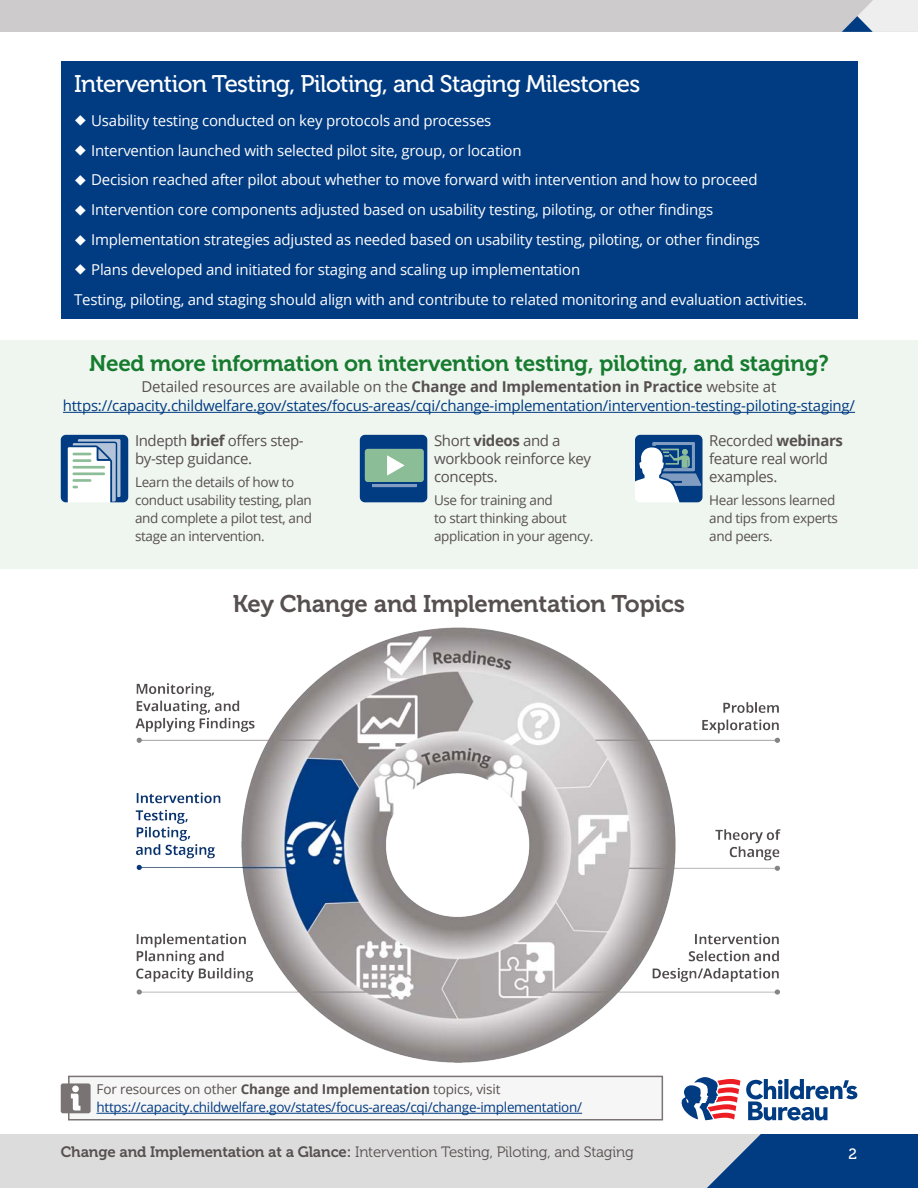
<style>
.page{position:relative;width:918px;height:1188px;background:#fff}
.page>*{position:absolute;margin:0;border:0;box-sizing:border-box;transform-origin:0 0}
.t1{font:24px "Museo 500";letter-spacing:-.025em;color:#fff}
.t2{font:24px "Museo 700";letter-spacing:-.01em;color:#575050}
.t3{font:22.5px "Museo 700";letter-spacing:-.01em;color:#177b2f}
.t4{font:15px/29.8px "Open Sans";letter-spacing:-.015em;color:#fff}
.t5{font:15px/19.5px "Open Sans";letter-spacing:-.015em;color:#013b82;text-align:center}
.t6{font:15px/18px "Open Sans";letter-spacing:-.025em;color:#575050}
.t7{font:15px "Museo 300";letter-spacing:-.01em;color:#575050}
.t8{font:15px "Museo 500";color:#fff}
.t9{font:13.5px/18px "Open Sans";letter-spacing:-.025em;color:#575050}
.t10{font:13.5px/18px "Open Sans";letter-spacing:-.02em;color:#013b82}
.s1{color:#575050}
.s2{font-weight:700;color:#575050}
.s3{font-weight:700}
.s4{font-family:"Museo 700"}
</style>
<div class="page">
<div style="left:0;top:1134px;width:918px;height:54px;background:#dddcdc"></div>
<svg style="left:707px;top:1134px;width:211px;height:54px;background:#1d4f8d"></svg>
<div style="left:0;top:0;width:918px;height:32px;background:#cdcbcb"></div>
<svg style="left:842px;top:0;width:76px;height:32px"></svg>
<div style="left:0;top:340px;width:918px;height:229px;background:#eff6f0"></div>
<hr style="left:63px;top:412px;width:792px;height:1px;background:#013b82">
<div style="left:61px;top:61px;width:796px;height:258px;background:#013b82"></div>
<svg style="left:61px;top:435px;width:67px;height:67px"></svg>
<svg style="left:360px;top:435px;width:67px;height:67px;background:#447890"></svg>
<hr style="left:372px;top:484px;width:44px;height:3px;background:#809dc1">
<svg style="left:635px;top:435px;width:68px;height:67px"></svg>
<div style="left:69px;top:1076px;width:593px;height:44px;background:#f7f6f6"></div>
<hr style="left:97px;top:1113px;width:485px;height:1px;background:#013b82">
<img style="left:135px;top:627px;width:646px;height:435px">
<div style="left:68px;top:1076px;width:595px;height:44px;border:2px solid #797373"></div>
<div style="left:61px;top:1083px;width:30px;height:30px;background:#797373;border-radius:2px"></div>
<svg style="left:71px;top:1094px;width:9px;height:17px"></svg>
<div style="left:72px;top:1086px;width:7px;height:6px;background:#fff;border-radius:50%"></div>
<svg style="left:682px;top:1077px;width:58px;height:43px"></svg>
<svg style="left:746px;top:1079px;width:111px;height:41px"></svg>
<h1 class="t1" style="left:74px;top:71px;width:568px">Intervention Testing, Piloting, and Staging Milestones</h1>
<p class="t4" style="left:74px;top:105px;width:419px">◆ Usability testing conducted on key protocols and processes</p>
<p class="t4" style="left:74px;top:135px;width:449px">◆ Intervention launched with selected pilot site, group, or location</p>
<p class="t4" style="left:74px;top:165px;width:685px">◆ Decision reached after pilot about whether to move forward with intervention and how to proceed</p>
<p class="t4" style="left:74px;top:195px;width:640px">◆ Intervention core components adjusted based on usability testing, piloting, or other findings</p>
<p class="t4" style="left:74px;top:225px;width:687px">◆ Implementation strategies adjusted as needed based on usability testing, piloting, or other findings</p>
<p class="t4" style="left:74px;top:254px;width:735px">◆ Plans developed and initiated for staging and scaling up implementation<br>Testing, piloting, and staging should align with and contribute to related monitoring and evaluation activities.</p>
<h2 class="t3" style="left:89px;top:350px;width:741px">Need more information on intervention testing, piloting, and staging?</h2>
<p class="t5" style="left:63px;top:376px;width:794px"><span class="s1">Detailed resources are available on the</span> <span class="s2">Change and Implementation in Practice</span> <span class="s1">website at </span>https://capacity.childwelfare.gov/states/focus-areas/cqi/change-implementation/intervention-testing-piloting-staging/</p>
<p class="t6" style="left:434px;top:431px;width:159px">Short <span class="s3">videos</span> and a workbook reinforce key concepts.</p>
<p class="t9" style="left:434px;top:491px;width:161px">Use for training and<br>to start thinking about application in your agency.</p>
<p class="t6" style="left:135px;top:431px;width:170px">Indepth <span class="s3">brief</span> offers step&shy;by-step guidance.</p>
<p class="t9" style="left:135px;top:473px;width:179px">Learn the details of how to conduct usability testing, plan and complete a pilot test, and stage an intervention.</p>
<p class="t6" style="left:709px;top:431px;width:135px">Recorded <span class="s3">webinars </span>feature real world examples.</p>
<p class="t9" style="left:709px;top:491px;width:130px">Hear lessons learned and tips from experts and peers.</p>
<h1 class="t2" style="left:233px;top:590px;width:454px">Key Change and Implementation Topics</h1>
<p class="t10" style="left:97px;top:1080px;width:487px"><span class="s1">For resources on other</span> <span class="s2">Change and Implementation</span> <span class="s1">topics, visit </span>https://capacity.childwelfare.gov/states/focus-areas/cqi/change-implementation/</p>
<p class="t7" style="left:61px;top:1144px;width:575px"><span class="s4">Change and Implementation at a Glance:</span> Intervention Testing, Piloting, and Staging</p>
<p class="t8" style="left:849px;top:1145px;width:10px">2</p>
</div>
